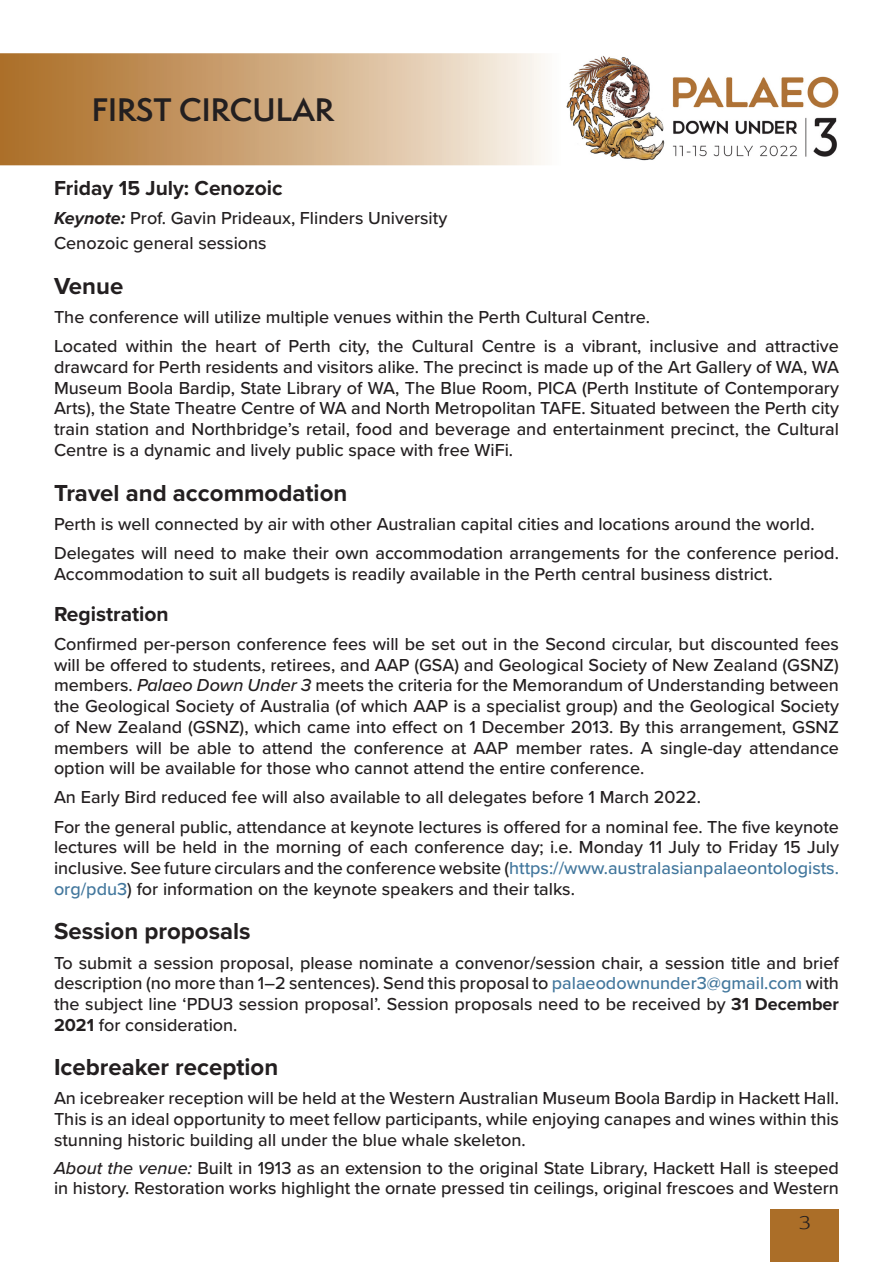
<style>
.page{position:relative;width:893px;height:1263px;background:#fff}
.page>*{position:absolute;margin:0;border:0;box-sizing:border-box;transform-origin:0 0}
.t1{font:600 30px "Semplicita Pro";color:#231f20}
.Heading_1{font:700 24px "Proxima Nova";color:#231f20}
.Heading_2{font:700 21px "Proxima Nova";color:#231f20}
.Body_Text{font:500 18px/20.7px "Proxima Nova";color:#231f20;text-align:justify}
.t2{font:18px "Aftasans";color:#231f20}
.s1{font-weight:700;font-style:italic}
.s2{font-style:italic}
.s3{color:#42779d}
.s4{font-weight:700}
</style>
<div class="page">
<div style="left:770px;top:1209px;width:69px;height:52px;background:#ab6e28"></div>
<img style="left:566px;top:56px;width:273px;height:105px">
<div style="left:1px;top:54px;width:562px;height:111px;background:linear-gradient(to right,#a9681e,#fbf6ef)"></div>
<div style="left:0;top:53px;width:563px;height:112px;border:2px solid #fff"></div>
<h1 class="t1" style="left:92px;top:87px;width:243px">FIRST CIRCULAR</h1>
<p class="Heading_2" style="left:54px;top:173px;width:230px">Friday 15 July: Cenozoic</p>
<p class="Body_Text" style="left:54px;top:207px;width:395px"><span class="s1">Keynote:</span> Prof. Gavin Prideaux, Flinders University</p>
<p class="Body_Text" style="left:54px;top:232px;width:214px">Cenozoic general sessions</p>
<p class="Heading_1" style="left:54px;top:268px;width:71px">Venue</p>
<p class="Body_Text" style="left:54px;top:306px;width:598px">The conference will utilize multiple venues within the Perth Cultural Centre.</p>
<p class="Body_Text" style="left:54px;top:335px;width:787px">Located within the heart of Perth city, the Cultural Centre is a vibrant, inclusive and attractive drawcard for Perth residents and visitors alike. The precinct is made up of the Art Gallery of WA, WA Museum Boola Bardip, State Library of WA, The Blue Room, PICA (Perth Institute of Contemporary Arts), the State Theatre Centre of WA and North Metropolitan TAFE. Situated between the Perth city train station and Northbridge’s retail, food and beverage and entertainment precinct, the Cultural Centre is a dynamic and lively public space with free WiFi.</p>
<p class="Heading_1" style="left:54px;top:475px;width:295px">Travel and accommodation</p>
<p class="Body_Text" style="left:54px;top:513px;width:762px">Perth is well connected by air with other Australian capital cities and locations around the world.</p>
<p class="Body_Text" style="left:54px;top:542px;width:786px">Delegates will need to make their own accommodation arrangements for the conference period.<br>Accommodation to suit all budgets is readily available in the Perth central business district.</p>
<p class="Heading_2" style="left:54px;top:598px;width:116px">Registration</p>
<p class="Body_Text" style="left:54px;top:633px;width:786px">Confirmed per-person conference fees will be set out in the Second circular, but discounted fees will be offered to students, retirees, and AAP (GSA) and Geological Society of New Zealand (GSNZ) members. <span class="s2">Palaeo Down Under 3</span> meets the criteria for the Memorandum of Understanding between the Geological Society of Australia (of which AAP is a specialist group) and the Geological Society of New Zealand (GSNZ), which came into effect on 1 December 2013. By this arrangement, GSNZ members will be able to attend the conference at AAP member rates. A single-day attendance option will be available for those who cannot attend the entire conference.</p>
<p class="Body_Text" style="left:54px;top:786px;width:649px">An Early Bird reduced fee will also available to all delegates before 1 March 2022.</p>
<p class="Body_Text" style="left:54px;top:816px;width:786px">For the general public, attendance at keynote lectures is offered for a nominal fee. The five keynote lectures will be held in the morning of each conference day; i.e. Monday 11 July to Friday 15 July inclusive. See future circulars and the conference website (<span class="s3">https://www.australasianpalaeontologists. org/pdu3</span>) for information on the keynote speakers and their talks.</p>
<p class="Heading_1" style="left:54px;top:913px;width:198px">Session proposals</p>
<p class="Body_Text" style="left:54px;top:951px;width:786px">To submit a session proposal, please nominate a convenor/session chair, a session title and brief description (no more than 1–2 sentences). Send this proposal to <span class="s3">palaeodownunder3@gmail.com</span> with the subject line ‘PDU3 session proposal’. Session proposals need to be received by <span class="s4">31 December 2021</span> for consideration.</p>
<p class="Heading_1" style="left:54px;top:1049px;width:226px">Icebreaker reception</p>
<p class="Body_Text" style="left:54px;top:1087px;width:786px">An icebreaker reception will be held at the Western Australian Museum Boola Bardip in Hackett Hall.<br>This is an ideal opportunity to meet fellow participants, while enjoying canapes and wines within this stunning historic building all under the blue whale skeleton.</p>
<p class="Body_Text" style="left:54px;top:1158px;width:786px;line-height:20px"><span class="s2">About the venue:</span> Built in 1913 as an extension to the original State Library, Hackett Hall is steeped in history. Restoration works highlight the ornate pressed tin ceilings, original frescoes and Western</p>
<p class="t2" style="left:799px;top:1211px;width:13px">3</p>
</div>
